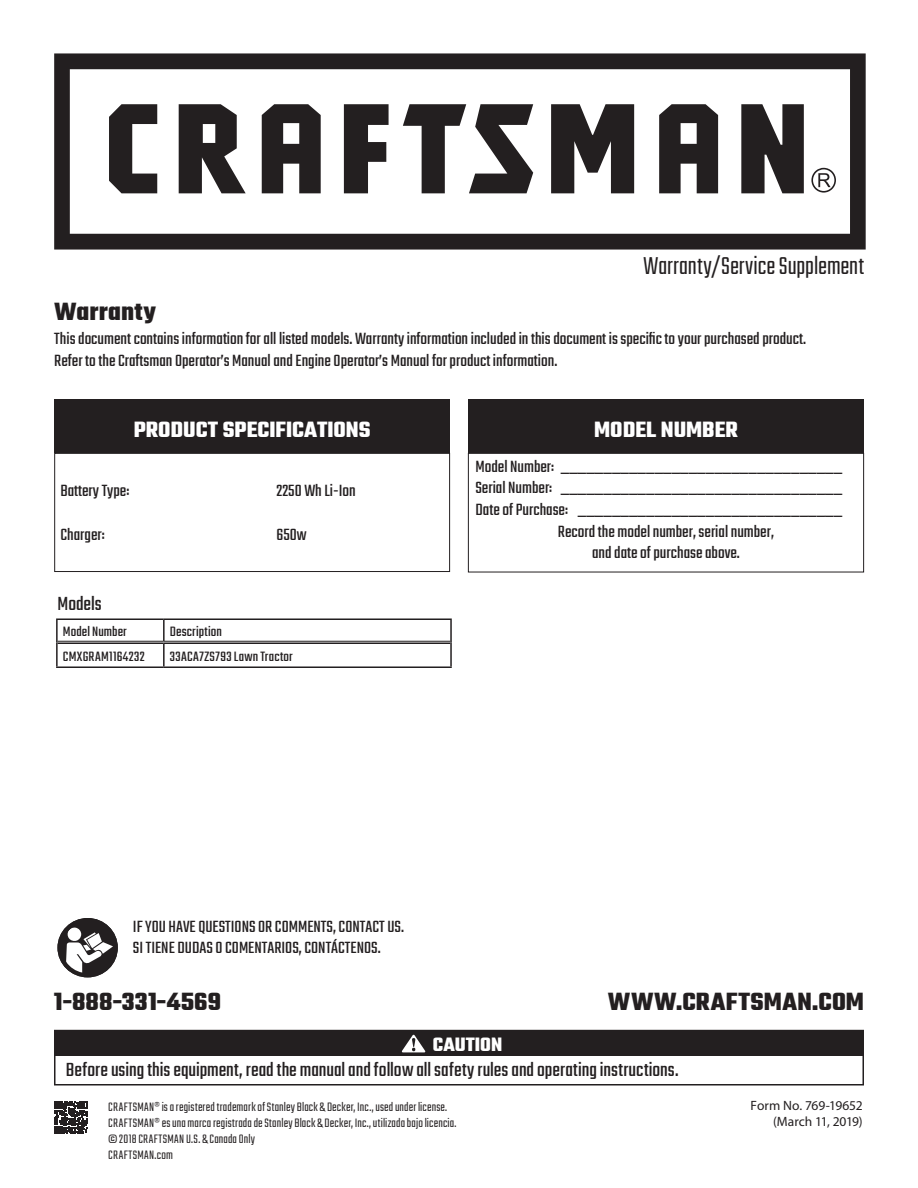
<style>
.page{position:relative;width:918px;height:1188px;background:#fff}
.page>*{position:absolute;margin:0;border:0;box-sizing:border-box;transform-origin:0 0}
.Operator_s_Manual_CM{font:300 27px "Teko";color:#231f20}
.Cover__Web_CM_SBD{font:700 27px "Teko";letter-spacing:.015em;color:#231f20}
.Cover__Phone_number{font:700 27px "Teko";color:#231f20}
.Product_Description{font:700 27px "Teko";letter-spacing:.01em;color:#231f20}
.Supp_Main_Heading_CM{font:700 24px "Teko";color:#fff}
.Cover_Caution_Statem{font:21px "Teko";color:#231f20}
._14_pt_warning_title{font:700 21px "Teko";color:#fff}
.Model_No_CM_SBD{font:21px "Teko";color:#231f20}
.Cover_Body_CM_SBD{font:18px/21.6px "Teko";color:#231f20;text-align:center}
.Supp_Model_table_CM{font:15px "Teko";letter-spacing:.02em;color:#231f20}
.Cover_trademark_stat{font:300 13.5px "Teko";letter-spacing:.01em;color:#231f20}
.Form_Number{font:13.5px "Myriad Pro";letter-spacing:-.005em;color:#231f20}
</style>
<div class="page">
<hr style="left:56px;top:620px;width:2px;height:22px;background:#231f20">
<hr style="left:163px;top:620px;width:2px;height:21px;background:#231f20">
<hr style="left:163px;top:644px;width:2px;height:22px;background:#231f20">
<hr style="left:56px;top:642px;width:2px;height:24px;background:#231f20">
<hr style="left:450px;top:642px;width:2px;height:24px;background:#231f20">
<hr style="left:56px;top:666px;width:108px;height:2px;background:#231f20">
<hr style="left:164px;top:666px;width:288px;height:2px;background:#231f20">
<hr style="left:56px;top:618px;width:108px;height:2px;background:#231f20">
<hr style="left:164px;top:618px;width:288px;height:2px;background:#231f20">
<hr style="left:450px;top:620px;width:2px;height:22px;background:#231f20">
<hr style="left:58px;top:641px;width:106px;height:1px;background:#231f20">
<hr style="left:58px;top:642px;width:106px;height:2px;background:#231f20">
<hr style="left:164px;top:641px;width:286px;height:1px;background:#231f20">
<hr style="left:164px;top:642px;width:286px;height:2px;background:#231f20">
<div style="left:54px;top:453px;width:396px;height:119px;border:1px solid #231f20"></div>
<div style="left:468px;top:453px;width:396px;height:119px;border:1px solid #231f20"></div>
<div style="left:54px;top:399px;width:396px;height:54px;background:#231f20"></div>
<div style="left:468px;top:399px;width:396px;height:54px;background:#231f20"></div>
<svg style="left:54px;top:1101px;width:33px;height:33px"></svg>
<svg style="left:57px;top:918px;width:61px;height:59px"></svg>
<div style="left:54px;top:1030px;width:810px;height:56px;border:2px solid #231f20"></div>
<div style="left:54px;top:1030px;width:810px;height:26px;background:#231f20"></div>
<svg style="left:402px;top:1035px;width:24px;height:17px"></svg>
<svg style="left:54px;top:53px;width:812px;height:197px"></svg>
<p class="Operator_s_Manual_CM" style="left:643px;top:251px;width:222px">Warranty/Service Supplement</p>
<p class="Product_Description" style="left:54px;top:294px;width:103px">Warranty</p>
<p class="Cover_Body_CM_SBD" style="left:54px;top:329px;width:753px">This document contains information for all listed models. Warranty information included in this document is specific to your purchased product.</p>
<p class="Cover_Body_CM_SBD" style="left:54px;top:351px;width:505px">Refer to the Craftsman Operator’s Manual and Engine Operator’s Manual for product information.</p>
<p class="Supp_Main_Heading_CM" style="left:134px;top:414px;width:238px">PRODUCT SPECIFICATIONS</p>
<p class="Supp_Main_Heading_CM" style="left:594px;top:414px;width:145px">MODEL NUMBER</p>
<p class="Cover_Body_CM_SBD" style="left:60px;top:481px;width:70px">Battery Type:</p>
<p class="Cover_Body_CM_SBD" style="left:276px;top:481px;width:81px">2250 Wh Li-Ion</p>
<p class="Cover_Body_CM_SBD" style="left:60px;top:524px;width:46px">Charger:</p>
<p class="Cover_Body_CM_SBD" style="left:276px;top:524px;width:32px">650w</p>
<p class="Model_No_CM_SBD" style="left:58px;top:592px;width:46px">Models</p>
<p class="Supp_Model_table_CM" style="left:63px;top:624px;width:65px">Model Number</p>
<p class="Supp_Model_table_CM" style="left:170px;top:624px;width:54px">Description</p>
<p class="Supp_Model_table_CM" style="left:63px;top:648px;width:83px">CMXGRAM1164232</p>
<p class="Supp_Model_table_CM" style="left:170px;top:648px;width:125px">33ACA7ZS793 Lawn Tractor</p>
<p class="Cover_Body_CM_SBD" style="left:476px;top:456px;width:368px">Model Number: _________________________________</p>
<p class="Cover_Body_CM_SBD" style="left:476px;top:478px;width:368px">Serial Number: _________________________________</p>
<p class="Cover_Body_CM_SBD" style="left:476px;top:499px;width:368px">Date of Purchase: _______________________________</p>
<p class="Cover_Body_CM_SBD" style="left:558px;top:521px;width:218px">Record the model number, serial number, and date of purchase above.</p>
<p class="Cover_Body_CM_SBD" style="left:133px;top:916px;width:273px;text-align:left">IF YOU HAVE QUESTIONS OR COMMENTS, CONTACT US.<br>SI TIENE DUDAS O COMENTARIOS, CONTÁCTENOS.</p>
<p class="Cover__Phone_number" style="left:54px;top:984px;width:169px">1-888-331-4569</p>
<p class="Cover__Web_CM_SBD" style="left:608px;top:984px;width:258px">WWW.CRAFTSMAN.COM</p>
<p class="_14_pt_warning_title" style="left:433px;top:1030px;width:71px">CAUTION</p>
<p class="Cover_Caution_Statem" style="left:66px;top:1058px;width:614px">Before using this equipment, read the manual and follow all safety rules and operating instructions.</p>
<p class="Cover_trademark_stat" style="left:108px;top:1099px;width:340px">CRAFTSMAN® is a registered trademark of Stanley Black &amp; Decker, Inc., used under license.</p>
<p class="Cover_trademark_stat" style="left:108px;top:1115px;width:350px">CRAFTSMAN® es una marca registrada de Stanley Black &amp; Decker, Inc., utilizada bajo licencia.</p>
<p class="Cover_trademark_stat" style="left:108px;top:1131px;width:148px">© 2018 CRAFTSMAN U.S. &amp; Canada Only</p>
<p class="Cover_trademark_stat" style="left:108px;top:1148px;width:66px">CRAFTSMAN.com</p>
<p class="Form_Number" style="left:751px;top:1097px;width:114px">Form No. 769-19652</p>
<p class="Form_Number" style="left:773px;top:1113px;width:91px">(March 11, 2019)</p>
</div>
